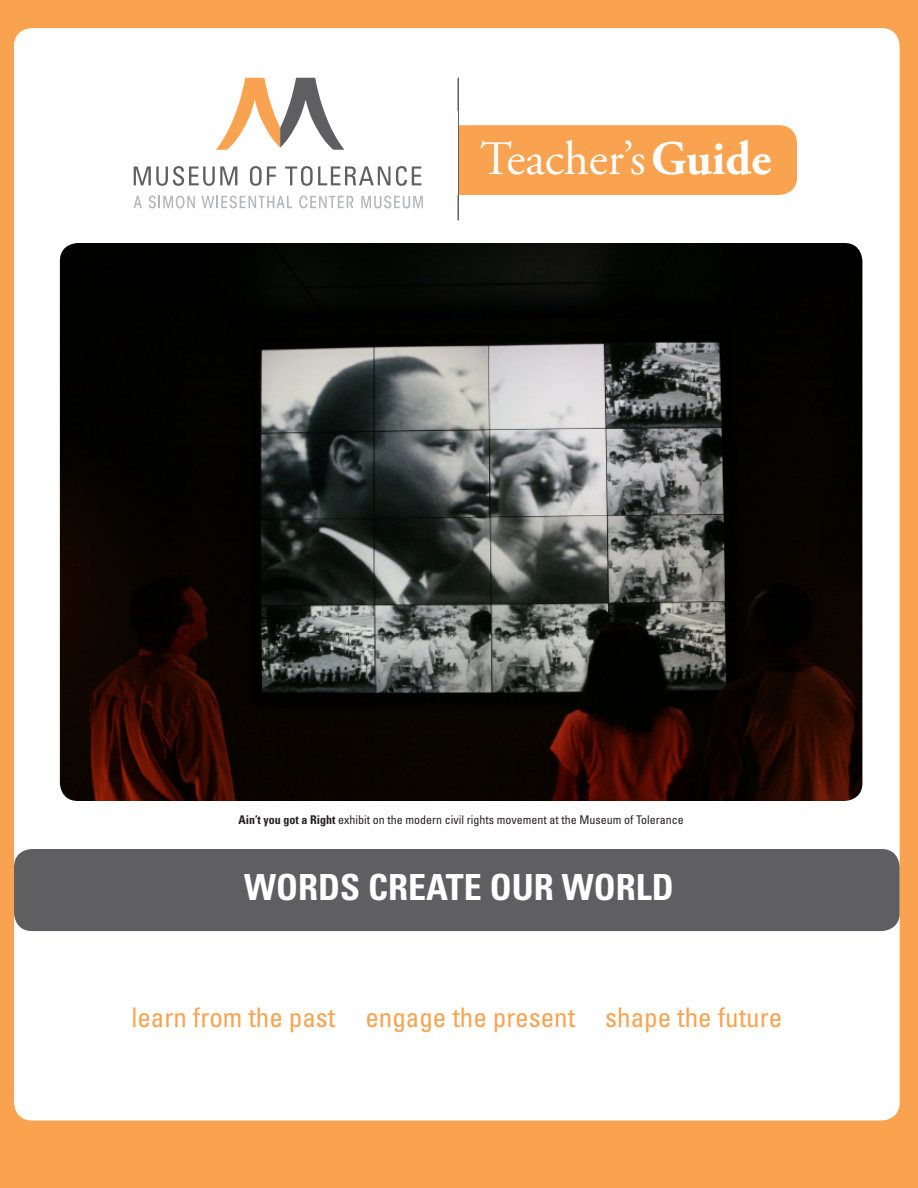
<style>
.page{position:relative;width:918px;height:1188px;background:#f9a350}
.page>*{position:absolute;margin:0;border:0;box-sizing:border-box;transform-origin:0 0}
.t1{font:48px "Adobe Garamond Pro";color:#fff}
.t2{font:700 condensed 36px "Univers";color:#fff}
.t3{font:condensed 27px "Univers";color:#f9a350}
.t4{font:condensed 12px "Univers";color:#231f20}
.s1{font-weight:700}
</style>
<div class="page">
<div style="left:14px;top:28px;width:886px;height:1092px;background:#fff;border-radius:18px"></div>
<svg style="left:216px;top:78px;width:128px;height:72px"></svg>
<svg style="left:134px;top:196px;width:8px;height:12px"></svg>
<svg style="left:149px;top:196px;width:46px;height:12px"></svg>
<svg style="left:201px;top:196px;width:91px;height:12px"></svg>
<svg style="left:299px;top:196px;width:55px;height:12px"></svg>
<svg style="left:361px;top:196px;width:62px;height:12px"></svg>
<svg style="left:134px;top:166px;width:103px;height:20px"></svg>
<svg style="left:250px;top:166px;width:26px;height:20px"></svg>
<svg style="left:285px;top:166px;width:105px;height:20px"></svg>
<svg style="left:396px;top:166px;width:25px;height:20px"></svg>
<div style="left:443px;top:125px;width:354px;height:70px;background:#f9a350;border-radius:18px"></div>
<hr style="left:458px;top:78px;width:1px;height:142px;background:#5f5f62">
<div style="left:441px;top:111px;width:17px;height:84px;background:#fff"></div>
<div style="left:14px;top:849px;width:886px;height:82px;background:#5f5f62;border-radius:18px"></div>
<img style="left:60px;top:243px;width:802px;height:558px">
<p class="t1" style="left:481px;top:130px;width:292px">Teacher’s <span class="s1">Guide</span></p>
<p class="t4" style="left:239px;top:812px;width:447px"><span class="s1">Ain’t you got a Right</span> exhibit on the modern civil rights movement at the Museum of Tolerance</p>
<p class="t2" style="left:244px;top:865px;width:431px">WORDS CREATE OUR WORLD</p>
<p class="t3" style="left:131px;top:1000px;width:652px">learn from the past engage the present shape the future</p>
</div>
